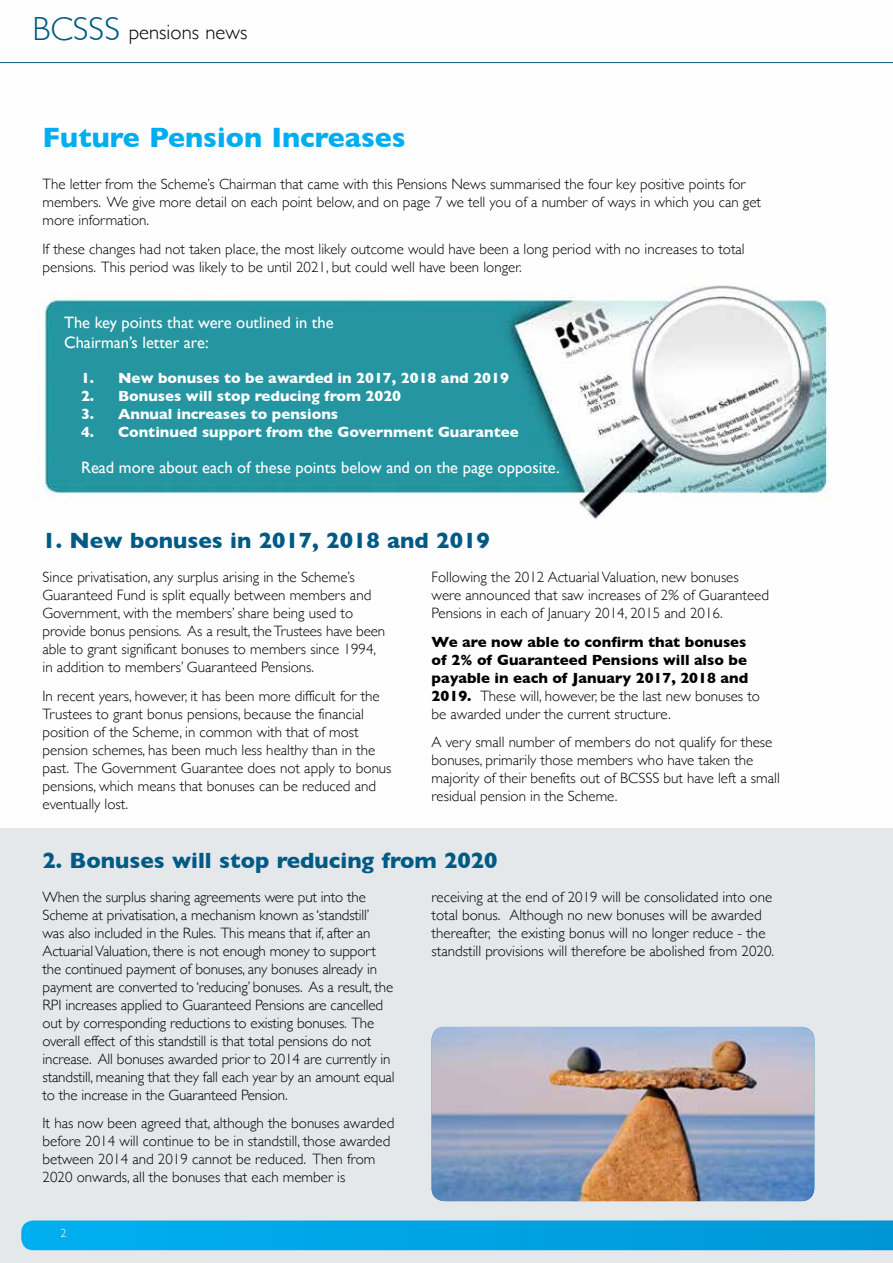
<style>
.page{position:relative;width:893px;height:1263px;background:#fff}
.page>*{position:absolute;margin:0;border:0;box-sizing:border-box;transform-origin:0 0}
.t1{font:700 28.5px "Gill Sans";color:#00aeef}
.t2{font:700 22.5px "Gill Sans";color:#005a84}
.t3{font:300 20.7px "Gill Sans";color:#000}
.t4{font:16.5px/20px "Gill Sans";color:#fff}
.t5{font:300 15px/18px "Gill Sans";color:#000}
.t6{font:700 15px/18px "Gill Sans";color:#000}
.t7{font:700 15px "Gill Sans";color:#fff}
.t8{font:300 12px "Gill Sans";color:#fff}
.s1{font-size:33.45px;color:#005a84}
.s2{font-weight:300}
</style>
<div class="page">
<img style="left:0;top:63px;width:893px;height:766px">
<div style="left:0;top:829px;width:893px;height:434px;background:#e4e8ea"></div>
<img style="left:432px;top:1027px;width:382px;height:174px">
<hr style="left:0;top:62px;width:893px;height:1px;background:#005a84">
<svg style="left:21px;top:1220px;width:872px;height:30px;background:#04a4e3"></svg>
<h3 class="t3" style="left:33px;top:15px;width:216px"><span class="s1">BCSSS</span> pensions news</h3>
<h1 class="t1" style="left:43px;top:115px;width:365px">Future Pension Increases</h1>
<p class="t5" style="left:43px;top:174px;width:720px">The letter from the Scheme’s Chairman that came with this Pensions News summarised the four key positive points for members. We give more detail on each point below, and on page 7 we tell you of a number of ways in which you can get more information.</p>
<p class="t5" style="left:43px;top:239px;width:704px">If these changes had not taken place, the most likely outcome would have been a long period with no increases to total pensions. This period was likely to be until 2021, but could well have been longer.</p>
<p class="t4" style="left:64px;top:312px;width:271px">The key points that were outlined in the<br>Chairman’s letter are:</p>
<p class="t7" style="left:81px;top:366px;width:429px">1. New bonuses to be awarded in 2017, 2018 and 2019</p>
<p class="t7" style="left:81px;top:384px;width:322px">2. Bonuses will stop reducing from 2020</p>
<p class="t7" style="left:81px;top:402px;width:259px">3. Annual increases to pensions</p>
<p class="t7" style="left:81px;top:420px;width:439px">4. Continued support from the Government Guarantee</p>
<p class="t4" style="left:81px;top:458px;width:480px">Read more about each of these points below and on the page opposite.</p>
<h2 class="t2" style="left:43px;top:522px;width:449px">1. New bonuses in 2017, 2018 and 2019</h2>
<p class="t5" style="left:43px;top:567px;width:344px">Since privatisation, any surplus arising in the Scheme’s Guaranteed Fund is split equally between members and Government, with the members’ share being used to provide bonus pensions. As a result, the Trustees have been able to grant significant bonuses to members since 1994, in addition to members’ Guaranteed Pensions.</p>
<p class="t5" style="left:43px;top:686px;width:350px">In recent years, however, it has been more difficult for the Trustees to grant bonus pensions, because the financial position of the Scheme, in common with that of most pension schemes, has been much less healthy than in the past. The Government Guarantee does not apply to bonus pensions, which means that bonuses can be reduced and eventually lost.</p>
<p class="t5" style="left:432px;top:567px;width:339px">Following the 2012 Actuarial Valuation, new bonuses were announced that saw increases of 2% of Guaranteed<br>Pensions in each of January 2014, 2015 and 2016.</p>
<p class="t6" style="left:432px;top:632px;width:330px">We are now able to confirm that bonuses of 2% of Guaranteed Pensions will also be payable in each of January 2017, 2018 and 2019. <span class="s2">These will, however, be the last new bonuses to be awarded under the current structure.</span></p>
<p class="t5" style="left:432px;top:733px;width:350px">A very small number of members do not qualify for these bonuses, primarily those members who have taken the majority of their benefits out of BCSSS but have left a small residual pension in the Scheme.</p>
<h2 class="t2" style="left:43px;top:843px;width:457px">2. Bonuses will stop reducing from 2020</h2>
<p class="t5" style="left:43px;top:887px;width:354px">When the surplus sharing agreements were put into the Scheme at privatisation, a mechanism known as ‘standstill’ was also included in the Rules. This means that if, after an Actuarial Valuation, there is not enough money to support the continued payment of bonuses, any bonuses already in payment are converted to ‘reducing’ bonuses. As a result, the RPI increases applied to Guaranteed Pensions are cancelled out by corresponding reductions to existing bonuses. The overall effect of this standstill is that total pensions do not increase. All bonuses awarded prior to 2014 are currently in standstill, meaning that they fall each year by an amount equal to the increase in the Guaranteed Pension.</p>
<p class="t5" style="left:43px;top:1113px;width:353px">It has now been agreed that, although the bonuses awarded before 2014 will continue to be in standstill, those awarded between 2014 and 2019 cannot be reduced. Then from 2020 onwards, all the bonuses that each member is</p>
<p class="t8" style="left:61px;top:1223px;width:7px">2</p>
<p class="t5" style="left:432px;top:887px;width:344px">receiving at the end of 2019 will be consolidated into one total bonus. Although no new bonuses will be awarded thereafter, the existing bonus will no longer reduce - the standstill provisions will therefore be abolished from 2020.</p>
</div>
